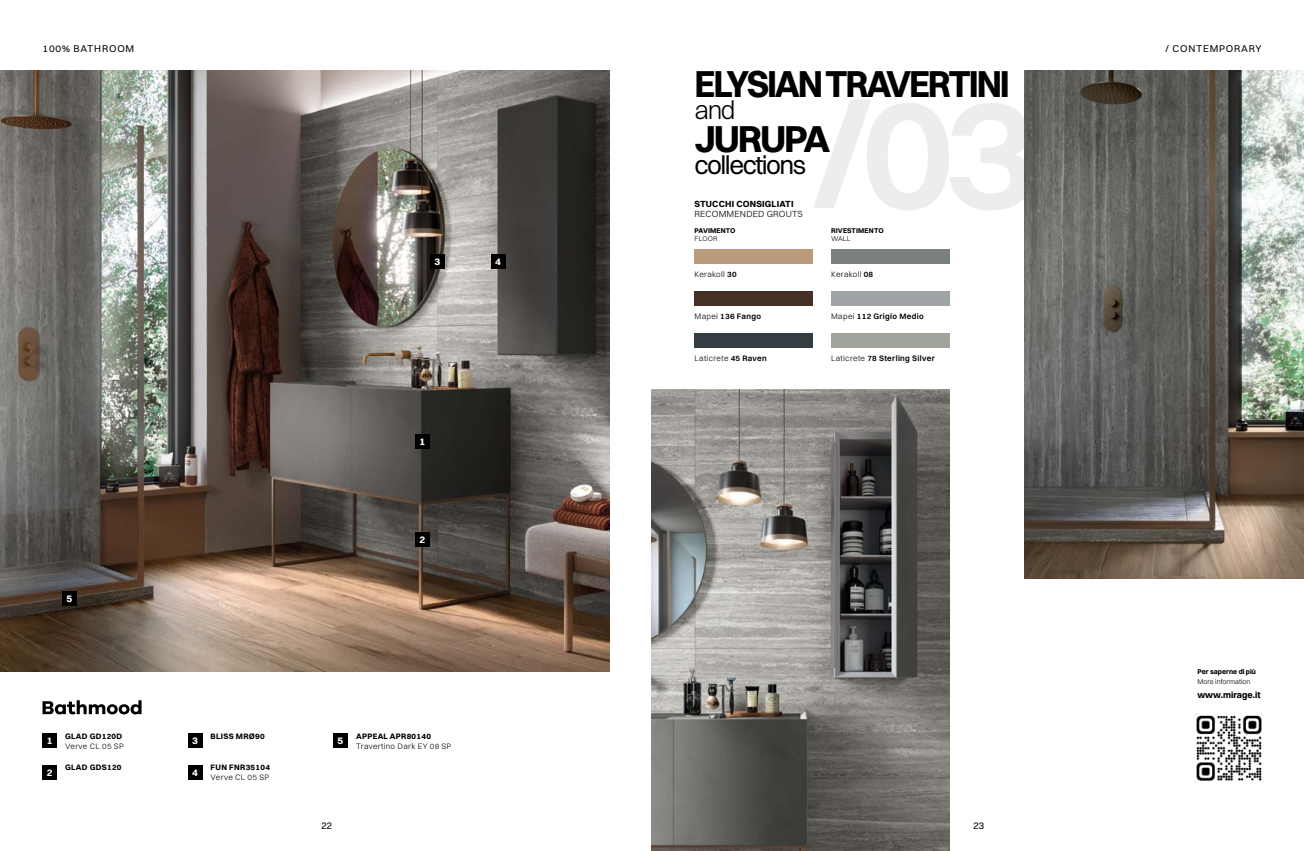
<style>
.page{position:relative;width:1304px;height:851px;background:#fff}
.page>*{position:absolute;margin:0;border:0;box-sizing:border-box;transform-origin:0 0}
.t1{font:700 38px "Switzer";letter-spacing:-.06em;color:#000;scale:.94 1}
.t2{font:700 38px "Switzer";letter-spacing:-.06em;color:#000}
.t3{font:26px "Switzer";letter-spacing:-.06em;color:#000}
.t4{font:300 26px "Switzer";color:#000}
.t5{font:10px "Switzer";letter-spacing:.08em;color:#000}
.t6{font:700 10px "Switzer";color:#fff}
.t7{font:700 9px "Switzer";letter-spacing:.02em;color:#000}
.t8{font:300 9px "Switzer";letter-spacing:.02em;color:#000}
.t9{font:700 9px "Switzer";color:#000}
.t10{font:300 8px "Switzer";letter-spacing:.04em;color:#000}
.t11{font:600 8px "Switzer";letter-spacing:.04em;color:#000}
.t12{font:700 8px "Switzer";letter-spacing:.04em;color:#000}
.t13{font:300 7px "Switzer";color:#000}
.t14{font:700 7px "Switzer";letter-spacing:.02em;color:#000}
.t15{font:700 7px "Switzer";color:#000}
.s1{font-weight:600}
.s2{font-weight:300}
</style>
<div class="page">
<img style="left:1024px;top:71px;width:280px;height:507px">
<img style="left:652px;top:389px;width:298px;height:461px">
<div style="left:694px;top:249px;width:119px;height:15px;background:#b99a7a"></div>
<div style="left:831px;top:249px;width:119px;height:15px;background:#7a7f80"></div>
<div style="left:694px;top:291px;width:119px;height:14px;background:#462f25"></div>
<div style="left:831px;top:291px;width:119px;height:14px;background:#9fa4a6"></div>
<div style="left:694px;top:333px;width:119px;height:14px;background:#333d42"></div>
<div style="left:831px;top:333px;width:119px;height:14px;background:#9fa49d"></div>
<div style="left:333px;top:733px;width:15px;height:14px;background:#000"></div>
<img style="left:0;top:71px;width:609px;height:600px">
<div style="left:415px;top:434px;width:14px;height:15px;background:#000"></div>
<div style="left:415px;top:532px;width:14px;height:14px;background:#000"></div>
<div style="left:62px;top:591px;width:15px;height:14px;background:#000"></div>
<div style="left:430px;top:254px;width:14px;height:15px;background:#000"></div>
<div style="left:491px;top:254px;width:14px;height:15px;background:#000"></div>
<div style="left:188px;top:733px;width:14px;height:14px;background:#000"></div>
<div style="left:43px;top:733px;width:14px;height:14px;background:#000"></div>
<div style="left:188px;top:765px;width:14px;height:14px;background:#000"></div>
<div style="left:43px;top:765px;width:14px;height:14px;background:#000"></div>
<svg style="left:43px;top:700px;width:99px;height:14px"></svg>
<img style="left:1195px;top:713px;width:69px;height:69px">
<p class="t5" style="left:43px;top:43px;width:93px">100% BATHROOM</p>
<p class="t5" style="left:1165px;top:43px;width:98px">/ CONTEMPORARY</p>
<h1 class="t1" style="left:694px;top:60px;width:337px">ELYSIAN TRAVERTINI</h1>
<h2 class="t4" style="left:694px;top:94px;width:43px">and</h2>
<h1 class="t2" style="left:694px;top:115px;width:137px">JURUPA</h1>
<h2 class="t3" style="left:694px;top:149px;width:113px">collections</h2>
<p class="t6" style="left:67px;top:592px;width:7px">5</p>
<p class="t6" style="left:435px;top:255px;width:7px">3</p>
<p class="t6" style="left:495px;top:255px;width:7px">4</p>
<p class="t6" style="left:419px;top:435px;width:7px">1</p>
<p class="t6" style="left:419px;top:533px;width:7px">2</p>
<p class="t7" style="left:694px;top:198px;width:101px">STUCCHI CONSIGLIATI</p>
<p class="t8" style="left:694px;top:209px;width:110px">RECOMMENDED GROUTS</p>
<p class="t14" style="left:694px;top:226px;width:43px">PAVIMENTO</p>
<p class="t13" style="left:694px;top:234px;width:24px">FLOOR</p>
<p class="t14" style="left:831px;top:226px;width:54px">RIVESTIMENTO</p>
<p class="t13" style="left:831px;top:234px;width:21px">WALL</p>
<p class="t10" style="left:694px;top:270px;width:44px">Kerakoll <span class="s1">30</span></p>
<p class="t10" style="left:831px;top:270px;width:44px">Kerakoll <span class="s1">08</span></p>
<p class="t11" style="left:694px;top:311px;width:68px"><span class="s2">Mapei</span> 136 Fango</p>
<p class="t11" style="left:831px;top:311px;width:94px"><span class="s2">Mapei</span> 112 Grigio Medio</p>
<p class="t10" style="left:694px;top:353px;width:74px">Laticrete <span class="s1">45 Raven</span></p>
<p class="t11" style="left:831px;top:353px;width:105px"><span class="s2">Laticrete</span> 78 Sterling Silver</p>
<p class="t12" style="left:65px;top:731px;width:59px">GLAD GD120D</p>
<p class="t10" style="left:65px;top:741px;width:60px">Verve CL 05 SP</p>
<p class="t6" style="left:47px;top:734px;width:7px">1</p>
<p class="t6" style="left:192px;top:734px;width:7px">3</p>
<p class="t12" style="left:211px;top:731px;width:56px">BLISS MRØ90</p>
<p class="t12" style="left:65px;top:762px;width:58px">GLAD GDS120</p>
<p class="t12" style="left:211px;top:762px;width:61px">FUN FNR35104</p>
<p class="t10" style="left:211px;top:772px;width:60px">Verve CL 05 SP</p>
<p class="t6" style="left:47px;top:765px;width:7px">2</p>
<p class="t6" style="left:192px;top:765px;width:7px">4</p>
<p class="t6" style="left:338px;top:734px;width:7px">5</p>
<p class="t12" style="left:356px;top:731px;width:76px">APPEAL APR80140</p>
<p class="t10" style="left:356px;top:741px;width:97px">Travertino Dark EY 08 SP</p>
<p class="t5" style="left:321px;top:819px;width:13px">22</p>
<p class="t5" style="left:973px;top:819px;width:13px">23</p>
<p class="t15" style="left:1197px;top:666px;width:60px">Per saperne di più</p>
<p class="t13" style="left:1197px;top:676px;width:55px">More information</p>
<p class="t9" style="left:1197px;top:689px;width:65px">www.mirage.it</p>
</div>
